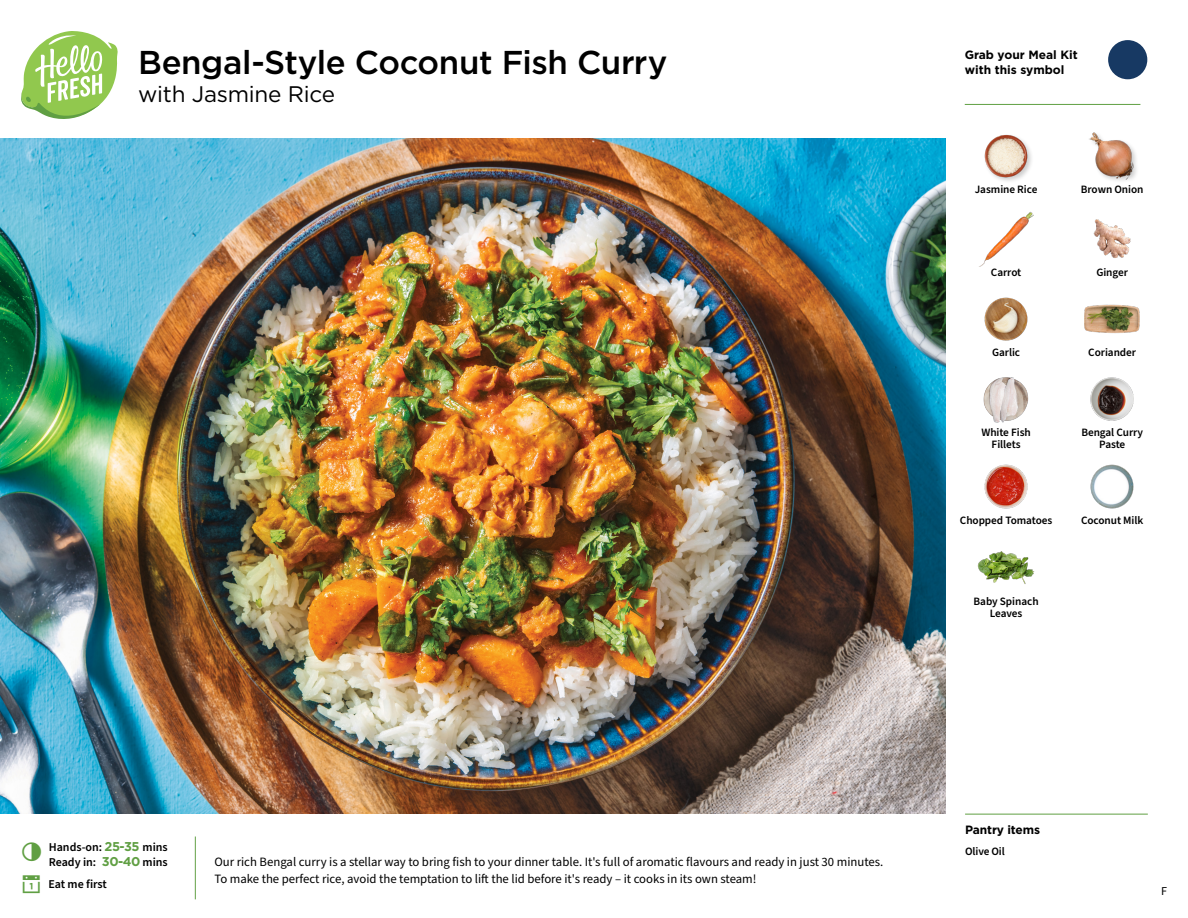
<style>
.page{position:relative;width:1188px;height:918px;background:#fff}
.page>*{position:absolute;margin:0;border:0;box-sizing:border-box;transform-origin:0 0}
.t1{font:500 33px "Gotham";letter-spacing:-.015em;color:#000}
.t2{font:22.5px "Gotham";letter-spacing:-.01em;color:#000}
.t3{font:12.75px/16.5px "Source Sans Pro";color:#000}
.t4{font:600 12px/15px "Source Sans Pro";color:#000}
.t5{font:700 12px/15px "Gotham";color:#000}
.t6{font:12px "Source Sans Pro";color:#000}
.t7{font:600 11.25px/12px "Source Sans Pro";letter-spacing:-.005em;color:#000;text-align:center}
.s1{font-family:"Gotham";font-weight:700;font-size:12.75px;color:#609f43}
</style>
<div class="page">
<svg style="left:1108px;top:40px;width:40px;height:40px"></svg>
<img style="left:0;top:139px;width:945px;height:675px">
<img style="left:1084px;top:304px;width:56px;height:30px">
<img style="left:1091px;top:377px;width:43px;height:44px">
<img style="left:983px;top:377px;width:46px;height:46px">
<img style="left:1090px;top:464px;width:44px;height:45px">
<img style="left:984px;top:464px;width:44px;height:45px">
<img style="left:977px;top:551px;width:58px;height:33px">
<img style="left:984px;top:297px;width:44px;height:44px">
<img style="left:979px;top:211px;width:55px;height:56px">
<img style="left:1093px;top:219px;width:38px;height:39px">
<img style="left:984px;top:134px;width:48px;height:47px">
<img style="left:1089px;top:132px;width:48px;height:49px">
<hr style="left:965px;top:814px;width:183px;height:1px;background:#609f43">
<svg style="left:21px;top:31px;width:97px;height:88px"></svg>
<hr style="left:965px;top:104px;width:175px;height:1px;background:#609f43">
<h1 class="t1" style="left:138px;top:41px;width:531px">Bengal-Style Coconut Fish Curry</h1>
<h2 class="t2" style="left:138px;top:80px;width:198px">with Jasmine Rice</h2>
<p class="t5" style="left:965px;top:47px;width:115px">Grab your Meal Kit with this symbol</p>
<p class="t7" style="left:975px;top:184px;width:64px">Jasmine Rice</p>
<p class="t7" style="left:1081px;top:184px;width:64px">Brown Onion</p>
<p class="t7" style="left:991px;top:267px;width:32px">Carrot</p>
<p class="t7" style="left:1096px;top:267px;width:33px">Ginger</p>
<p class="t7" style="left:992px;top:347px;width:30px">Garlic</p>
<p class="t7" style="left:1088px;top:347px;width:49px">Coriander</p>
<p class="t7" style="left:981px;top:427px;width:51px">White Fish<br>Fillets</p>
<p class="t7" style="left:1081px;top:427px;width:63px">Bengal Curry<br>Paste</p>
<p class="t7" style="left:960px;top:514px;width:94px">Chopped Tomatoes</p>
<p class="t7" style="left:1081px;top:514px;width:64px">Coconut Milk</p>
<p class="t7" style="left:974px;top:595px;width:67px">Baby Spinach<br>Leaves</p>
<p class="t4" style="left:49px;top:840px;width:120px">Hands-on: <span class="s1">25-35</span> mins<br>Ready in: <span class="s1">30-40</span> mins</p>
<p class="t4" style="left:48px;top:877px;width:60px">Eat me first</p>
<p class="t3" style="left:214px;top:854px;width:670px">Our rich Bengal curry is a stellar way to bring fish to your dinner table. It's full of aromatic flavours and ready in just 30 minutes.<br>To make the perfect rice, avoid the temptation to lift the lid before it's ready – it cooks in its own steam!</p>
<p class="t5" style="left:965px;top:822px;width:77px">Pantry items</p>
<p class="t7" style="left:965px;top:845px;width:41px">Olive Oil</p>
<p class="t6" style="left:1161px;top:883px;width:7px">F</p>
</div>
